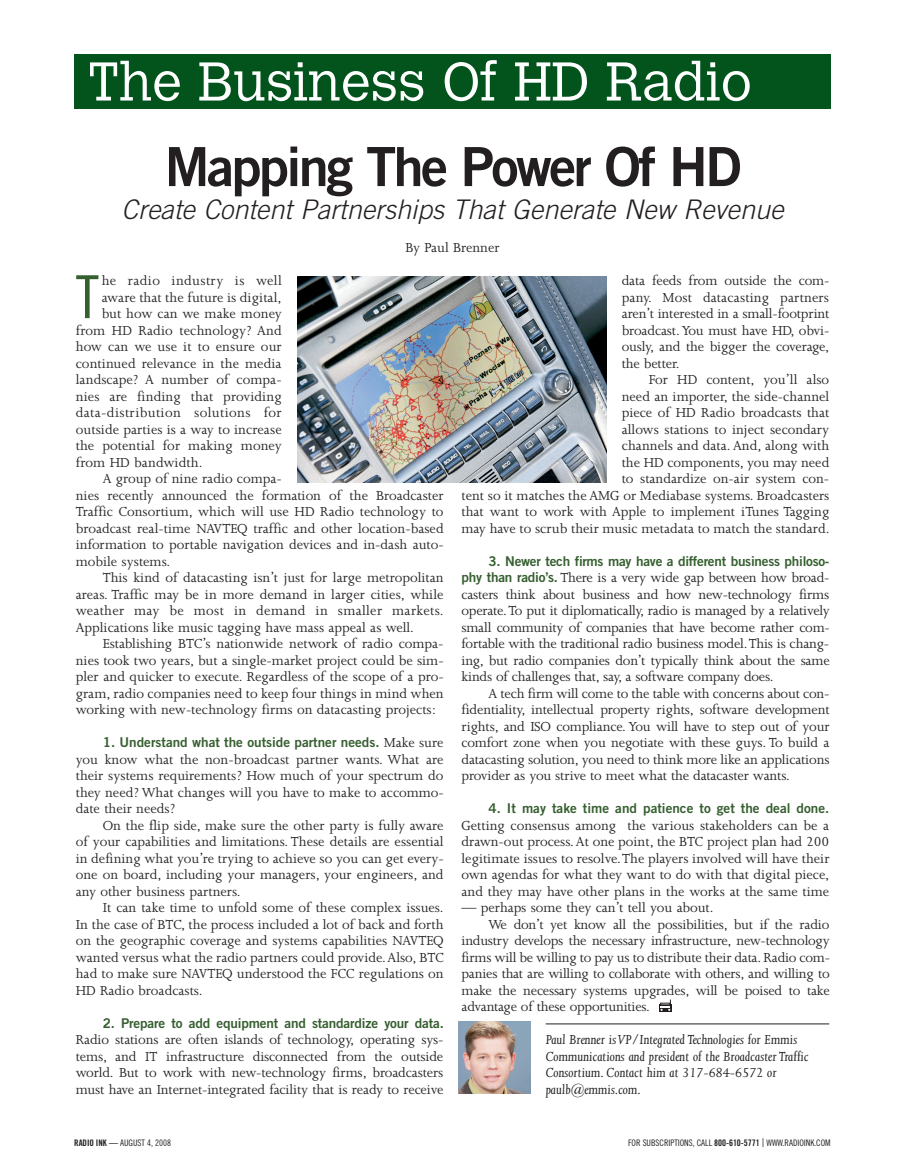
<style>
.page{position:relative;width:905px;height:1175px;background:#fff}
.page>*{position:absolute;margin:0;border:0;box-sizing:border-box;transform-origin:0 0}
.t1{font:59.4px "Trade Gothic Cond Eighteen";color:#365f30}
.t2{font:300 54px "Calvert";color:#fff}
.t3{font:54px "Trade Gothic Bold Two";letter-spacing:-.05em;color:#231f20}
.t4{font:italic 300 27px "Trade Gothic";color:#231f20}
.t5{font:15px/16.5px "Joanna";color:#231f20;text-align:justify}
.t6{font:italic 15px/16.5px "Joanna";color:#231f20}
.t7{font:15px "Joanna";letter-spacing:.025em;color:#231f20}
.t8{font:15px "Joanna";letter-spacing:.02em;color:#231f20}
.t9{font:13.5px "Trade Gothic Bold Two";letter-spacing:-.01em;color:#365f30}
.t10{font:9px "Trade Gothic Cond Eighteen";letter-spacing:-.005em;color:#231f20}
.s1{font-family:"Joanna";font-size:15px;color:#231f20}
.s2{font-family:"Trade Gothic Bold Two";font-size:13.5px;color:#365f30}
.s3{font-family:"Trade Gothic Bold Cond Twenty"}
.s4{font-family:"Trade Gothic";font-weight:300;font-size:12px}
</style>
<div class="page">
<div style="left:74px;top:54px;width:756px;height:54px;background:#03541c"></div>
<hr style="left:545px;top:1023px;width:284px;height:1px;background:#231f20">
<svg style="left:659px;top:1004px;width:12px;height:7px"></svg>
<svg style="left:660px;top:999px;width:11px;height:11px"></svg>
<img style="left:458px;top:1021px;width:72px;height:73px">
<img style="left:297px;top:277px;width:309px;height:205px">
<h2 class="t2" style="left:88px;top:51px;width:665px">The Business Of HD Radio</h2>
<h2 class="t3" style="left:165px;top:133px;width:578px">Mapping The Power Of HD</h2>
<h3 class="t4" style="left:122px;top:193px;width:663px">Create Content Partnerships That Generate New Revenue</h3>
<p class="t5" style="left:405px;top:239px;width:96px">By Paul Brenner</p>
<h1 class="t1" style="left:76px;top:262px;width:25px">T</h1>
<p class="t7" style="left:102px;top:272px;width:181px">he radio industry is well</p>
<p class="t5" style="left:102px;top:289px;width:182px">aware that the future is digital,</p>
<p class="t5" style="left:102px;top:305px;width:182px">but how can we make money</p>
<p class="t5" style="left:76px;top:322px;width:207px">from HD Radio technology? And</p>
<p class="t5" style="left:76px;top:338px;width:207px">how can we use it to ensure our</p>
<p class="t5" style="left:76px;top:355px;width:207px">continued relevance in the media</p>
<p class="t5" style="left:76px;top:371px;width:207px">landscape? A number of compa-</p>
<p class="t5" style="left:76px;top:388px;width:207px">nies are finding that providing</p>
<p class="t7" style="left:76px;top:404px;width:207px">data-distribution solutions for</p>
<p class="t5" style="left:76px;top:421px;width:207px">outside parties is a way to increase</p>
<p class="t5" style="left:76px;top:437px;width:207px">the potential for making money</p>
<p class="t5" style="left:76px;top:454px;width:128px">from HD bandwidth.</p>
<p class="t5" style="left:103px;top:470px;width:180px">A group of nine radio compa-</p>
<p class="t5" style="left:76px;top:487px;width:369px">nies recently announced the formation of the Broadcaster</p>
<p class="t5" style="left:76px;top:503px;width:369px">Traffic Consortium, which will use HD Radio technology to</p>
<p class="t5" style="left:76px;top:520px;width:369px">broadcast real-time NAVTEQ traffic and other location-based</p>
<p class="t5" style="left:76px;top:536px;width:369px">information to portable navigation devices and in-dash auto-</p>
<p class="t5" style="left:76px;top:553px;width:96px">mobile systems.</p>
<p class="t5" style="left:103px;top:569px;width:342px">This kind of datacasting isn’t just for large metropolitan</p>
<p class="t5" style="left:76px;top:586px;width:369px">areas. Traffic may be in more demand in larger cities, while</p>
<p class="t8" style="left:76px;top:602px;width:369px">weather may be most in demand in smaller markets.</p>
<p class="t5" style="left:76px;top:619px;width:340px">Applications like music tagging have mass appeal as well.</p>
<p class="t5" style="left:103px;top:635px;width:342px">Establishing BTC’s nationwide network of radio compa-</p>
<p class="t5" style="left:76px;top:652px;width:369px">nies took two years, but a single-market project could be sim-</p>
<p class="t5" style="left:76px;top:668px;width:369px">pler and quicker to execute. Regardless of the scope of a pro-</p>
<p class="t5" style="left:76px;top:685px;width:369px">gram, radio companies need to keep four things in mind when</p>
<p class="t5" style="left:76px;top:701px;width:362px">working with new-technology firms on datacasting projects:</p>
<p class="t9" style="left:103px;top:734px;width:342px">1. Understand what the outside partner needs. <span class="s1">Make sure</span></p>
<p class="t5" style="left:76px;top:751px;width:369px">you know what the non-broadcast partner wants. What are their systems requirements? How much of your spectrum do they need? What changes will you have to make to accommo&shy;date their needs?</p>
<p class="t5" style="left:76px;top:817px;width:369px;text-indent:27px">On the flip side, make sure the other party is fully aware of your capabilities and limitations. These details are essential in defining what you’re trying to achieve so you can get every&shy;one on board, including your managers, your engineers, and any other business partners.</p>
<p class="t5" style="left:76px;top:899px;width:369px;text-indent:27px">It can take time to unfold some of these complex issues.<br>In the case of BTC, the process included a lot of back and forth on the geographic coverage and systems capabilities NAVTEQ wanted versus what the radio partners could provide.Also, BTC had to make sure NAVTEQ understood the FCC regulations on HD Radio broadcasts.</p>
<p class="t9" style="left:103px;top:1014px;width:342px">2. Prepare to add equipment and standardize your data.</p>
<p class="t5" style="left:76px;top:1031px;width:369px">Radio stations are often islands of technology, operating sys&shy;tems, and IT infrastructure disconnected from the outside world. But to work with new-technology firms, broadcasters must have an Internet-integrated facility that is ready to receive</p>
<p class="t5" style="left:621px;top:272px;width:209px">data feeds from outside the com&shy;pany. Most datacasting partners aren’t interested in a small-footprint broadcast.You must have HD, obvi&shy;ously, and the bigger the coverage, the better.</p>
<p class="t5" style="left:461px;top:371px;width:369px;text-align:right">For HD content, you’ll also<br>need an importer, the side-channel<br>piece of HD Radio broadcasts that<br>allows stations to inject secondary<br>channels and data. And, along with<br>the HD components, you may need<br>to standardize on-air system con-<br>tent so it matches the AMG or Mediabase systems. Broadcasters that want to work with Apple to implement iTunes Tagging may have to scrub their music metadata to match the standard.</p>
<p class="t9" style="left:488px;top:552px;width:342px">3. Newer tech firms may have a different business philoso-</p>
<p class="t5" style="left:461px;top:569px;width:370px"><span class="s2">phy than radio’s.</span> There is a very wide gap between how broad&shy;casters think about business and how new-technology firms operate.To put it diplomatically, radio is managed by a relatively small community of companies that have become rather com&shy;fortable with the traditional radio business model.This is chang&shy;ing, but radio companies don’t typically think about the same kinds of challenges that, say, a software company does.</p>
<p class="t5" style="left:461px;top:685px;width:369px;text-indent:27px">A tech firm will come to the table with concerns about con&shy;fidentiality, intellectual property rights, software development rights, and ISO compliance. You will have to step out of your comfort zone when you negotiate with these guys. To build a datacasting solution, you need to think more like an applications provider as you strive to meet what the datacaster wants.</p>
<p class="t9" style="left:488px;top:800px;width:342px">4. It may take time and patience to get the deal done.</p>
<p class="t5" style="left:461px;top:817px;width:369px">Getting consensus among the various stakeholders can be a drawn-out process. At one point, the BTC project plan had 200 legitimate issues to resolve.The players involved will have their own agendas for what they want to do with that digital piece, and they may have other plans in the works at the same time</p>
<p class="t5" style="left:461px;top:899px;width:253px">— perhaps some they can’t tell you about.</p>
<p class="t5" style="left:488px;top:916px;width:342px">We don’t yet know all the possibilities, but if the radio</p>
<p class="t5" style="left:461px;top:932px;width:370px">industry develops the necessary infrastructure, new-technology</p>
<p class="t5" style="left:461px;top:949px;width:370px">firms will be willing to pay us to distribute their data. Radio com-</p>
<p class="t5" style="left:461px;top:965px;width:369px">panies that are willing to collaborate with others, and willing to</p>
<p class="t5" style="left:461px;top:982px;width:370px">make the necessary systems upgrades, will be poised to take</p>
<p class="t5" style="left:461px;top:998px;width:190px">advantage of these opportunities.</p>
<p class="t6" style="left:545px;top:1031px;width:264px">Paul Brenner is VP/Integrated Technologies for Emmis Communications and president of the Broadcaster Traffic Consortium. Contact him at 317-684-6572 or paulb@emmis.com.</p>
<p class="t10" style="left:74px;top:1137px;width:98px"><span class="s3">RADIO INK —</span> AUGUST 4, 2008</p>
<p class="t10" style="left:628px;top:1137px;width:204px">FOR SUBSCRIPTIONS, CALL <span class="s3">800-610-5771</span> <span class="s4">|</span> WWW.RADIOINK.COM</p>
</div>
